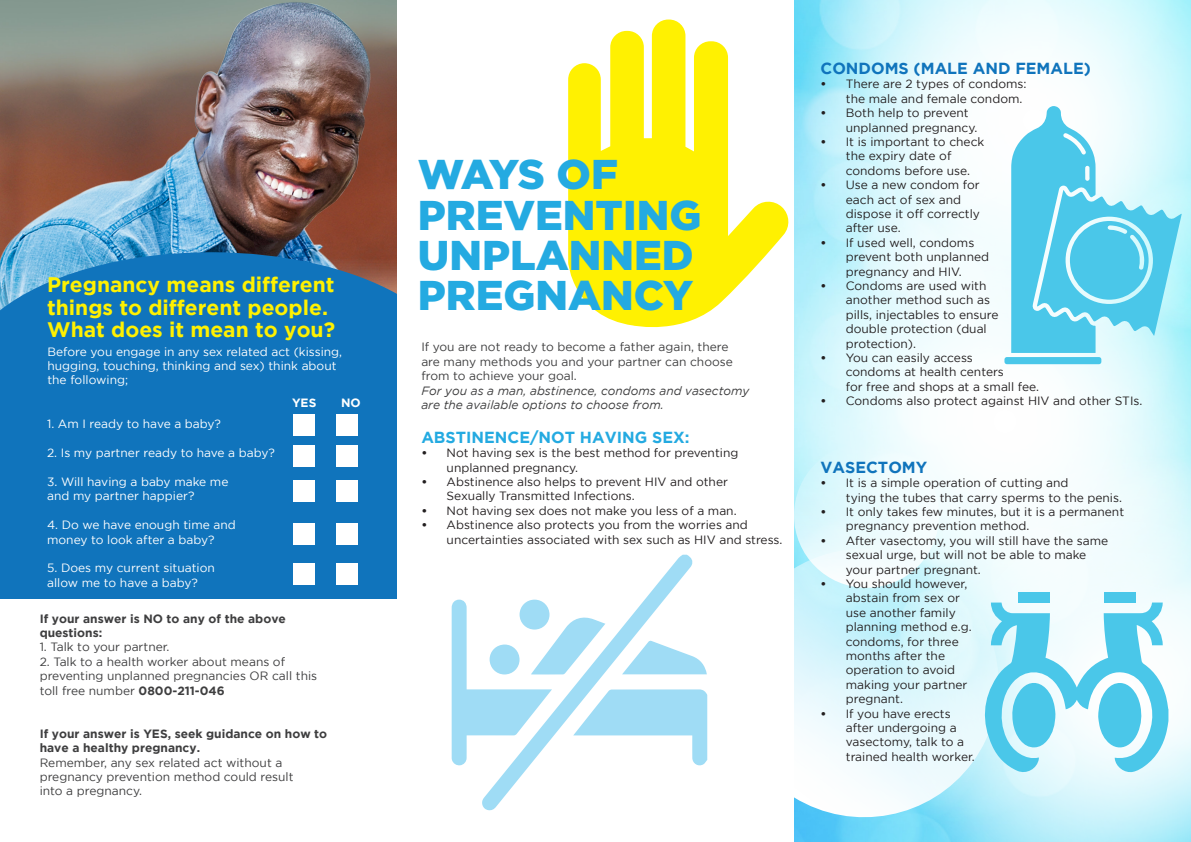
<style>
.page{position:relative;width:1191px;height:842px;background:#fff}
.page>*{position:absolute;margin:0;border:0;box-sizing:border-box;transform-origin:0 0}
.t1{font:900 41.6px/40.3px "Gotham";color:#24aae1}
.t2{font:700 21px/22.8px "Gotham";color:#fff101}
.t3{font:700 16px "Gotham";color:#1074bc}
.t4{font:700 16px "Gotham";color:#24aae1}
.t5{font:12px/14.4px "Gotham";color:#231f20}
.t6{font:12px/14.4px "Gotham";color:#3e3e3f}
.t7{font:12px/14.4px "Gotham";color:#fff}
.t8{font:700 12px/14.4px "Gotham";color:#3e3e3f}
.t9{font:italic 12px/14.4px "Gotham";color:#3e3e3f}
.t10{font:700 12px "Gotham";color:#fff}
.s1{font-weight:700}
</style>
<div class="page">
<img style="left:0;top:0;width:397px;height:252px">
<svg style="left:0;top:252px;width:397px;height:84px;background:#247ab7"></svg>
<svg style="left:794px;top:657px;width:93px;height:176px"></svg>
<svg style="left:794px;top:185px;width:397px;height:472px"></svg>
<svg style="left:797px;top:0;width:394px;height:356px"></svg>
<svg style="left:887px;top:453px;width:304px;height:389px"></svg>
<div style="left:0;top:336px;width:397px;height:263px;background:#1074bc"></div>
<svg style="left:568px;top:20px;width:221px;height:308px;fill:#fff101"></svg>
<div style="left:294px;top:414px;width:21px;height:21px;background:#fff"></div>
<div style="left:337px;top:414px;width:21px;height:21px;background:#fff"></div>
<div style="left:294px;top:445px;width:21px;height:21px;background:#fff"></div>
<div style="left:337px;top:445px;width:21px;height:21px;background:#fff"></div>
<div style="left:294px;top:481px;width:21px;height:21px;background:#fff"></div>
<div style="left:337px;top:481px;width:21px;height:21px;background:#fff"></div>
<div style="left:294px;top:524px;width:21px;height:21px;background:#fff"></div>
<div style="left:337px;top:524px;width:21px;height:21px;background:#fff"></div>
<div style="left:294px;top:564px;width:21px;height:21px;background:#fff"></div>
<div style="left:337px;top:564px;width:21px;height:21px;background:#fff"></div>
<div style="left:1004px;top:357px;width:97px;height:7px;background:#4ac7e9;border-radius:2px"></div>
<svg style="left:1011px;top:106px;width:170px;height:247px;background:#87dbf1"></svg>
<svg style="left:981px;top:602px;width:187px;height:173px"></svg>
<div style="left:1017px;top:592px;width:32px;height:10px;background:#4ac7e9"></div>
<div style="left:1103px;top:592px;width:32px;height:10px;background:#4ac7e9"></div>
<svg style="left:482px;top:555px;width:211px;height:256px"></svg>
<svg style="left:452px;top:600px;width:255px;height:167px"></svg>
<div style="left:519px;top:600px;width:30px;height:29px;background:#9fdcf5;border-radius:50%"></div>
<div style="left:489px;top:644px;width:30px;height:30px;background:#9fdcf5;border-radius:50%"></div>
<div style="left:1px;top:327px;width:396px;height:63px;background:#1074bc"></div>
<h2 class="t2" style="left:47px;top:272px;width:289px">Pregnancy means different things to different people.<br>What does it mean to you?</h2>
<p class="t7" style="left:47px;top:344px;width:296px">Before you engage in any sex related act (kissing, hugging, touching, thinking and sex) think about the following;</p>
<p class="t10" style="left:292px;top:396px;width:26px">YES</p>
<p class="t10" style="left:341px;top:396px;width:21px">NO</p>
<p class="t7" style="left:47px;top:417px;width:175px">1. Am I ready to have a baby?</p>
<p class="t7" style="left:47px;top:446px;width:229px">2. Is my partner ready to have a baby?</p>
<p class="t7" style="left:47px;top:474px;width:183px">3. Will having a baby make me and my partner happier?</p>
<p class="t7" style="left:47px;top:518px;width:190px">4. Do we have enough time and money to look after a baby?</p>
<p class="t7" style="left:47px;top:561px;width:169px">5. Does my current situation allow me to have a baby?</p>
<p class="t8" style="left:40px;top:611px;width:248px">If your answer is NO to any of the above questions:</p>
<p class="t6" style="left:40px;top:640px;width:131px">1. Talk to your partner.</p>
<p class="t6" style="left:40px;top:654px;width:279px">2. Talk to a health worker about means of preventing unplanned pregnancies OR call this toll free number <span class="s1">0800-211-046</span></p>
<p class="t8" style="left:40px;top:726px;width:289px">If your answer is YES, seek guidance on how to have a healthy pregnancy.</p>
<p class="t6" style="left:40px;top:755px;width:255px">Remember, any sex related act without a pregnancy prevention method could result into a pregnancy.</p>
<h1 class="t1" style="left:418px;top:153px;width:285px">WAYS OF<br>PREVENTING<br>UNPLANNED<br>PREGNANCY</h1>
<p class="t6" style="left:421px;top:340px;width:313px">If you are not ready to become a father again, there are many methods you and your partner can choose from to achieve your goal.</p>
<p class="t9" style="left:421px;top:383px;width:330px">For you as a man, abstinence, condoms and vasectomy are the available options to choose from.</p>
<h3 class="t4" style="left:421px;top:428px;width:270px">ABSTINENCE/NOT HAVING SEX:</h3>
<p class="t5" style="left:446px;top:445px;width:293px;text-indent:-25px"><span class="s1">•</span> Not having sex is the best method for preventing unplanned pregnancy.</p>
<p class="t5" style="left:446px;top:474px;width:283px;text-indent:-25px"><span class="s1">•</span> Abstinence also helps to prevent HIV and other<br>Sexually Transmitted Infections.</p>
<p class="t5" style="left:421px;top:503px;width:317px"><span class="s1">•</span> Not having sex does not make you less of a man.</p>
<p class="t5" style="left:446px;top:517px;width:337px;text-indent:-25px"><span class="s1">•</span> Abstinence also protects you from the worries and uncertainties associated with sex such as HIV and stress.</p>
<h3 class="t3" style="left:820px;top:59px;width:272px">CONDOMS (MALE AND FEMALE)</h3>
<p class="t5" style="left:845px;top:77px;width:182px;text-indent:-25px"><span class="s1">•</span> There are 2 types of condoms: the male and female condom.</p>
<p class="t5" style="left:845px;top:106px;width:133px;text-indent:-25px"><span class="s1">•</span> Both help to prevent unplanned pregnancy.</p>
<p class="t5" style="left:845px;top:134px;width:140px;text-indent:-25px"><span class="s1">•</span> It is important to check the expiry date of condoms before use.</p>
<p class="t5" style="left:845px;top:178px;width:136px;text-indent:-25px"><span class="s1">•</span> Use a new condom for each act of sex and dispose it off correctly after use.</p>
<p class="t5" style="left:845px;top:235px;width:145px;text-indent:-25px"><span class="s1">•</span> If used well, condoms prevent both unplanned pregnancy and HIV.</p>
<p class="t5" style="left:845px;top:278px;width:154px;text-indent:-25px"><span class="s1">•</span> Condoms are used with another method such as pills, injectables to ensure double protection (dual protection).</p>
<p class="t5" style="left:845px;top:350px;width:195px;text-indent:-25px"><span class="s1">•</span> You can easily access<br>condoms at health centers<br>for free and shops at a small fee.</p>
<p class="t5" style="left:820px;top:394px;width:323px"><span class="s1">•</span> Condoms also protect against HIV and other STIs.</p>
<h3 class="t3" style="left:820px;top:458px;width:108px">VASECTOMY</h3>
<p class="t5" style="left:845px;top:475px;width:278px;text-indent:-25px"><span class="s1">•</span> It is a simple operation of cutting and<br>tying the tubes that carry sperms to the penis.</p>
<p class="t5" style="left:845px;top:504px;width:280px;text-indent:-25px"><span class="s1">•</span> It only takes few minutes, but it is a permanent pregnancy prevention method.</p>
<p class="t5" style="left:845px;top:533px;width:264px;text-indent:-25px"><span class="s1">•</span> After vasectomy, you will still have the same sexual urge, but will not be able to make your partner pregnant.</p>
<p class="t5" style="left:845px;top:576px;width:127px;text-indent:-25px"><span class="s1">•</span> You should however, abstain from sex or use another family planning method e.g. condoms, for three months after the operation to avoid making your partner pregnant.</p>
<p class="t5" style="left:845px;top:706px;width:131px;text-indent:-25px"><span class="s1">•</span> If you have erects after undergoing a vasectomy, talk to a trained health worker.</p>
</div>
